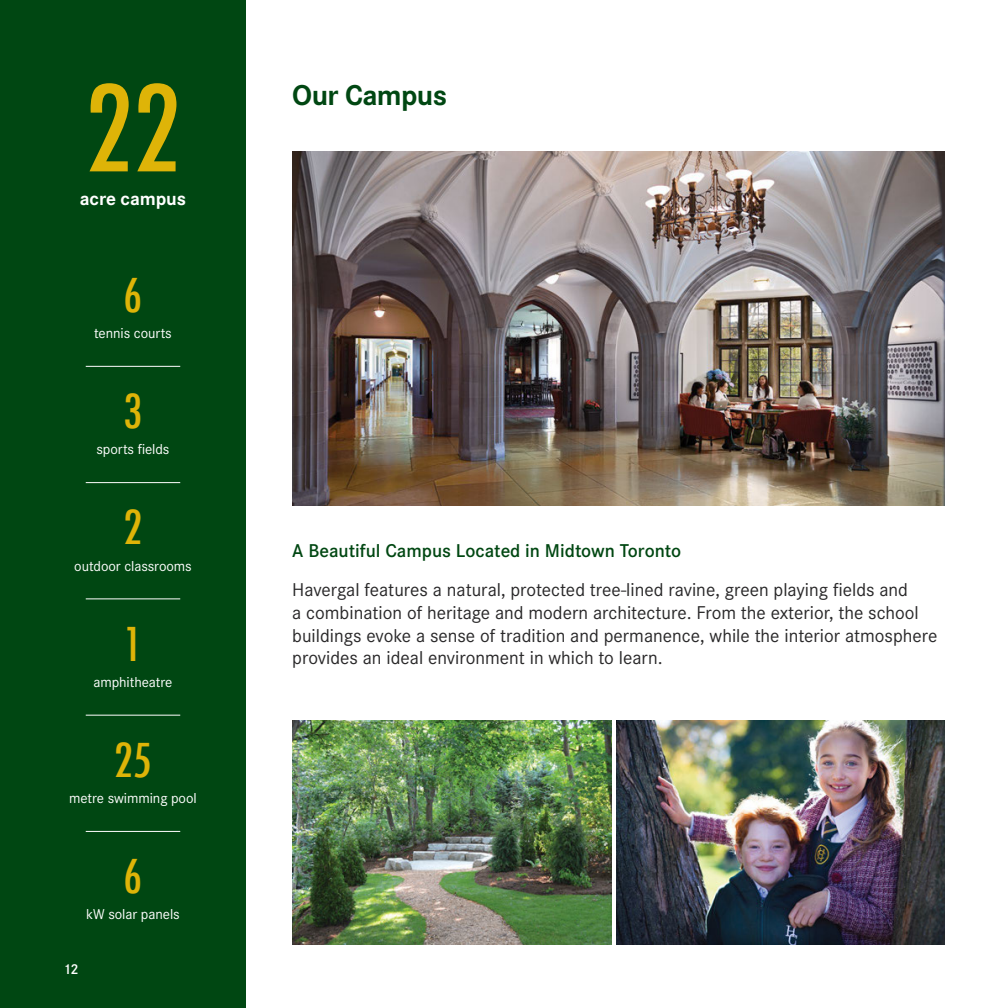
<style>
.page{position:relative;width:1008px;height:1008px;background:#fff}
.page>*{position:absolute;margin:0;border:0;box-sizing:border-box;transform-origin:0 0}
.t1{font:500 condensed 115.5px "Futura";color:#deb408}
.t2{font:500 condensed 45.5px "Futura";color:#deb408}
.t3{font:700 29.75px "Corporate S";letter-spacing:-.02em;color:#004712}
.t4{font:19.25px/22.8px "Corporate S";color:#292829}
.t5{font:600 19.25px "Corporate S";color:#004712}
.t6{font:700 19.25px "Corporate S";letter-spacing:-.005em;color:#fff}
.t7{font:14.88px "Corporate S";letter-spacing:-.005em;color:#fff}
.t8{font:600 14.88px "Corporate S";color:#fff}
</style>
<div class="page">
<div style="left:0;top:0;width:246px;height:1008px;background:#004712"></div>
<img style="left:292px;top:720px;width:319px;height:225px">
<hr style="left:86px;top:366px;width:94px;height:1px;background:#fff">
<hr style="left:86px;top:482px;width:94px;height:1px;background:#fff">
<hr style="left:86px;top:598px;width:94px;height:1px;background:#fff">
<hr style="left:86px;top:715px;width:94px;height:1px;background:#fff">
<hr style="left:86px;top:831px;width:94px;height:1px;background:#fff">
<img style="left:617px;top:720px;width:328px;height:225px">
<img style="left:292px;top:151px;width:653px;height:354px">
<h1 class="t1" style="left:85px;top:55px;width:97px">22</h1>
<p class="t6" style="left:80px;top:187px;width:108px">acre campus</p>
<h2 class="t2" style="left:124px;top:266px;width:20px">6</h2>
<p class="t7" style="left:94px;top:325px;width:79px">tennis courts</p>
<h2 class="t2" style="left:124px;top:382px;width:20px">3</h2>
<p class="t7" style="left:96px;top:441px;width:75px">sports fields</p>
<h2 class="t2" style="left:124px;top:498px;width:20px">2</h2>
<p class="t7" style="left:74px;top:557px;width:119px">outdoor classrooms</p>
<h2 class="t2" style="left:124px;top:615px;width:20px">1</h2>
<p class="t7" style="left:93px;top:673px;width:81px">amphitheatre</p>
<h2 class="t2" style="left:114px;top:731px;width:39px">25</h2>
<p class="t7" style="left:69px;top:790px;width:129px">metre swimming pool</p>
<h2 class="t2" style="left:124px;top:847px;width:20px">6</h2>
<p class="t7" style="left:86px;top:906px;width:95px">kW solar panels</p>
<p class="t8" style="left:63px;top:961px;width:17px">12</p>
<h3 class="t3" style="left:292px;top:78px;width:156px">Our Campus</h3>
<p class="t5" style="left:292px;top:540px;width:390px">A Beautiful Campus Located in Midtown Toronto</p>
<p class="t4" style="left:292px;top:578px;width:647px">Havergal features a natural, protected tree-lined ravine, green playing fields and<br>a combination of heritage and modern architecture. From the exterior, the school buildings evoke a sense of tradition and permanence, while the interior atmosphere provides an ideal environment in which to learn.</p>
</div>
